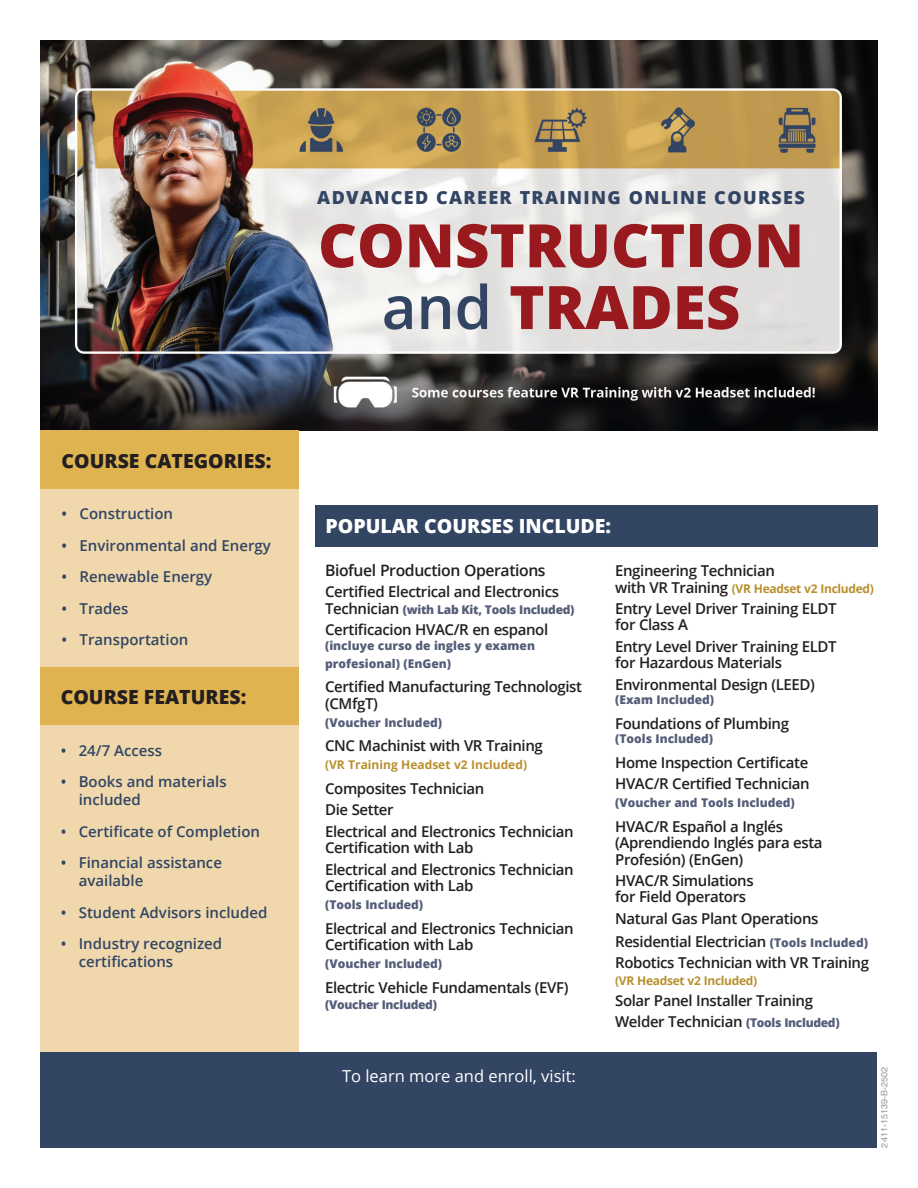
<style>
.page{position:relative;width:918px;height:1188px;background:#fff}
.page>*{position:absolute;margin:0;border:0;box-sizing:border-box;transform-origin:0 0}
.t1{font:800 60px/61.8px "Open Sans";color:#981a1e;text-align:center}
.t2{font:800 19.5px "Open Sans";color:#231f20}
.t3{font:800 19.5px "Open Sans";color:#fff}
.t4{font:800 18px "Open Sans";letter-spacing:.075em;color:#324563}
.t5{font:16.5px "Open Sans";color:#fff}
.t6{font:600 15.75px "Open Sans";letter-spacing:-.025em;color:#231f20}
.t7{font:600 15px/16.5px "Open Sans";letter-spacing:-.025em;color:#231f20}
.t8{font:600 15px/18px "Open Sans";color:#324563}
.t9{font:800 12px/18px "Open Sans";color:#555e78}
.t10{font:700 12px "Open Sans";letter-spacing:-.025em;color:#b88f2d}
.t11{font:800 12px "Open Sans";letter-spacing:-.025em;color:#555e78}
.t12{font:700 12px "Open Sans";color:#b88f2d}
.t13{font:9px "Helvetica";color:#939598}
.s1{font-weight:600;color:#324563}
.s2{font-weight:600;font-size:15px;color:#231f20}
.s3{font-weight:800;font-size:12px;color:#555e78}
</style>
<div class="page">
<div style="left:40px;top:489px;width:259px;height:563px;background:#f0d8ac"></div>
<img style="left:40px;top:40px;width:838px;height:391px">
<div style="left:40px;top:1052px;width:838px;height:96px;background:#324563"></div>
<div style="left:315px;top:505px;width:563px;height:42px;background:#324563"></div>
<div style="left:40px;top:431px;width:259px;height:58px;background:#dfb350"></div>
<div style="left:40px;top:667px;width:258px;height:58px;background:#dfb350"></div>
<p class="t4" style="left:317px;top:184px;width:489px">ADVANCED CAREER TRAINING ONLINE COURSES</p>
<h1 class="t1" style="left:318px;top:211px;width:488px">CONSTRUCTION <span class="s1">and</span> TRADES</h1>
<h2 class="t2" style="left:62px;top:446px;width:211px">COURSE CATEGORIES:</h2>
<p class="t8" style="left:62px;top:504px;width:113px">• Construction</p>
<p class="t8" style="left:62px;top:536px;width:211px">• Environmental and Energy</p>
<p class="t8" style="left:62px;top:567px;width:152px">• Renewable Energy</p>
<p class="t8" style="left:62px;top:599px;width:68px">• Trades</p>
<p class="t8" style="left:62px;top:630px;width:128px">• Transportation</p>
<h2 class="t2" style="left:61px;top:682px;width:187px">COURSE FEATURES:</h2>
<p class="t8" style="left:61px;top:741px;width:103px">• 24/7 Access</p>
<p class="t8" style="left:79px;top:773px;width:149px;text-indent:-18px">• Books and materials included</p>
<p class="t8" style="left:61px;top:822px;width:201px">• Certificate of Completion</p>
<p class="t8" style="left:79px;top:854px;width:145px;text-indent:-18px">• Financial assistance available</p>
<p class="t8" style="left:61px;top:903px;width:208px">• Student Advisors included</p>
<p class="t8" style="left:79px;top:935px;width:145px;text-indent:-18px">• Industry recognized certifications</p>
<h2 class="t3" style="left:326px;top:511px;width:287px">POPULAR COURSES INCLUDE:</h2>
<p class="t6" style="left:325px;top:560px;width:222px">Biofuel Production Operations</p>
<p class="t7" style="left:325px;top:583px;width:236px">Certified Electrical and Electronics</p>
<p class="t11" style="left:325px;top:600px;width:251px"><span class="s2">Technician</span> (with Lab Kit, Tools Included)</p>
<p class="t7" style="left:325px;top:621px;width:225px">Certificacion HVAC/R en espanol</p>
<p class="t9" style="left:325px;top:636px;width:211px">(incluye curso de ingles y examen profesional) (EnGen)</p>
<p class="t7" style="left:325px;top:678px;width:259px">Certified Manufacturing Technologist (CMfgT)</p>
<p class="t9" style="left:325px;top:713px;width:119px">(Voucher Included)</p>
<p class="t7" style="left:325px;top:737px;width:219px">CNC Machinist with VR Training</p>
<p class="t12" style="left:325px;top:757px;width:204px">(VR Training Headset v2 Included)</p>
<p class="t7" style="left:325px;top:778px;width:250px;line-height:21.3px">Composites Technician<br>Die Setter<br>Electrical and Electronics Technician</p>
<p class="t7" style="left:325px;top:837px;width:250px;line-height:21.3px">Certification with Lab<br>Electrical and Electronics Technician</p>
<p class="t7" style="left:325px;top:877px;width:150px">Certification with Lab</p>
<p class="t9" style="left:325px;top:895px;width:100px">(Tools Included)</p>
<p class="t7" style="left:325px;top:920px;width:250px">Electrical and Electronics Technician<br>Certification with Lab</p>
<p class="t9" style="left:325px;top:954px;width:119px">(Voucher Included)</p>
<p class="t7" style="left:325px;top:979px;width:245px">Electric Vehicle Fundamentals (EVF)</p>
<p class="t11" style="left:325px;top:996px;width:113px">(Voucher Included)</p>
<p class="t7" style="left:615px;top:562px;width:161px">Engineering Technician</p>
<p class="t10" style="left:615px;top:580px;width:260px"><span class="s2">with VR Training</span> (VR Headset v2 Included)</p>
<p class="t7" style="left:615px;top:600px;width:223px">Entry Level Driver Training ELDT for Class A</p>
<p class="t7" style="left:615px;top:638px;width:223px">Entry Level Driver Training ELDT for Hazardous Materials</p>
<p class="t7" style="left:615px;top:676px;width:201px">Environmental Design (LEED)</p>
<p class="t9" style="left:615px;top:690px;width:101px">(Exam Included)</p>
<p class="t7" style="left:615px;top:715px;width:175px">Foundations of Plumbing</p>
<p class="t9" style="left:615px;top:729px;width:100px">(Tools Included)</p>
<p class="t7" style="left:615px;top:751px;width:196px;line-height:21.3px">Home Inspection Certificate<br>HVAC/R Certified Technician</p>
<p class="t9" style="left:615px;top:793px;width:181px">(Voucher and Tools Included)</p>
<p class="t7" style="left:615px;top:818px;width:209px">HVAC/R Español a Inglés (Aprendiendo Inglés para esta<br>Profesión) (EnGen)</p>
<p class="t7" style="left:615px;top:872px;width:140px">HVAC/R Simulations for Field Operators</p>
<p class="t7" style="left:615px;top:907px;width:254px;line-height:22.8px">Natural Gas Plant Operations<br>Residential Electrician <span class="s3">(Tools Included)</span></p>
<p class="t7" style="left:615px;top:954px;width:255px">Robotics Technician with VR Training</p>
<p class="t10" style="left:615px;top:972px;width:144px">(VR Headset v2 Included)</p>
<p class="t7" style="left:615px;top:989px;width:226px;line-height:21.3px">Solar Panel Installer Training<br>Welder Technician <span class="s3">(Tools Included)</span></p>
<p class="t5" style="left:342px;top:1065px;width:235px">To learn more and enroll, visit:</p>
<p class="t13" style="left:877px;top:1148px;width:82px;rotate:-90deg">2411-15139-B-2502</p>
</div>
